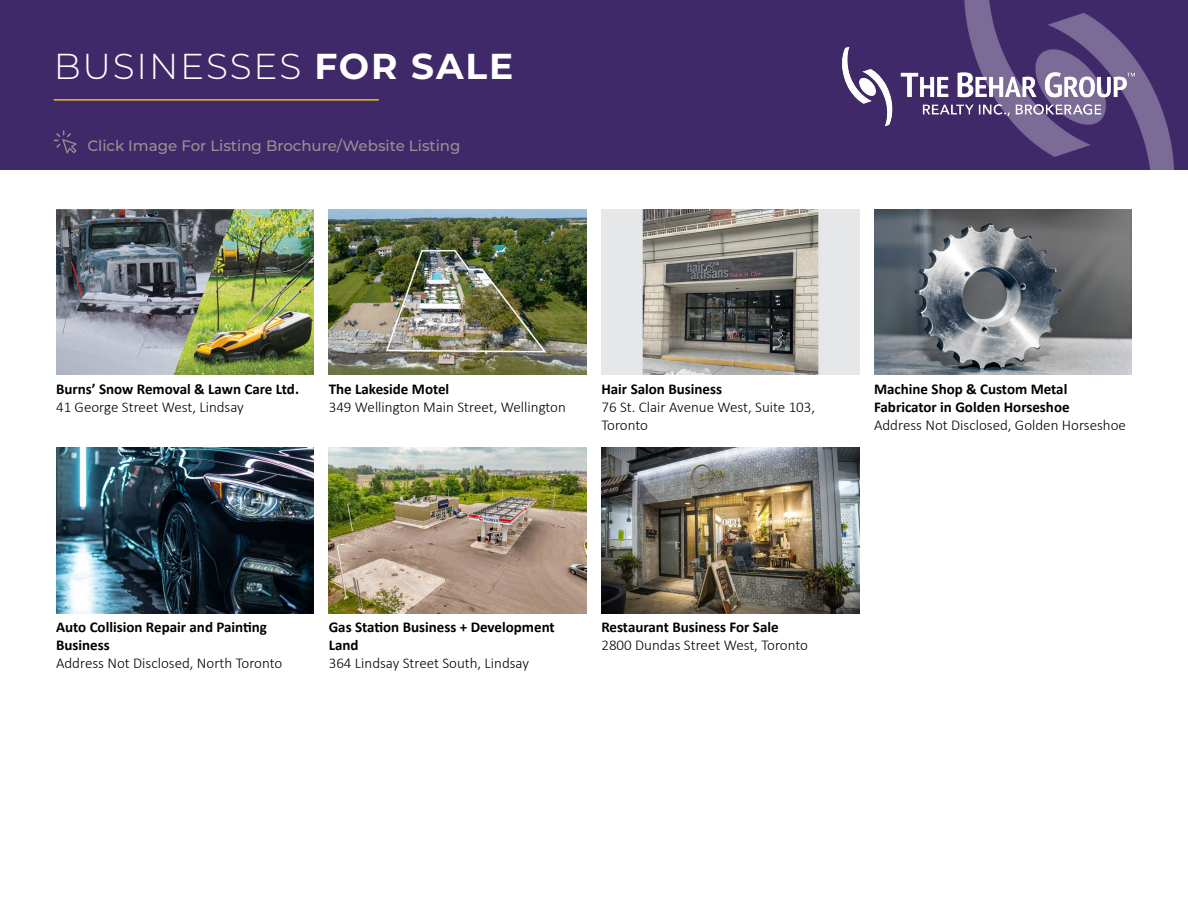
<style>
.page{position:relative;width:1188px;height:918px;background:#fff}
.page>*{position:absolute;margin:0;border:0;box-sizing:border-box;transform-origin:0 0}
.t1{font:300 36px "Montserrat";letter-spacing:.05em;color:#fff}
.t2{font:300 15px/18px "Calibri";color:#000}
.t3{font:700 15px/18px "Calibri";color:#000}
.t4{font:500 15px "Montserrat";color:#989190}
.s1{font-weight:700}
</style>
<div class="page">
<div style="left:0;top:0;width:1188px;height:170px;background:#402969"></div>
<svg style="left:54px;top:130px;width:23px;height:24px"></svg>
<img style="left:842px;top:46px;width:88px;height:81px">
<img style="left:930px;top:0;width:244px;height:170px">
<hr style="left:54px;top:99px;width:325px;height:2px;background:#f1be18">
<img style="left:56px;top:209px;width:258px;height:166px">
<img style="left:56px;top:448px;width:258px;height:165px">
<img style="left:329px;top:209px;width:257px;height:166px">
<img style="left:329px;top:448px;width:257px;height:165px">
<img style="left:601px;top:209px;width:258px;height:166px">
<img style="left:601px;top:448px;width:258px;height:165px">
<img style="left:874px;top:209px;width:258px;height:166px">
<h1 class="t1" style="left:54px;top:42px;width:461px">BUSINESSES <span class="s1">FOR SALE</span></h1>
<p class="t4" style="left:87px;top:135px;width:375px">Click Image For Listing Brochure/Website Listing</p>
<p class="t3" style="left:56px;top:379px;width:244px">Burns’ Snow Removal &amp; Lawn Care Ltd.</p>
<p class="t2" style="left:56px;top:397px;width:189px">41 George Street West, Lindsay</p>
<p class="t3" style="left:329px;top:379px;width:122px">The Lakeside Motel</p>
<p class="t2" style="left:329px;top:397px;width:239px">349 Wellington Main Street, Wellington</p>
<p class="t3" style="left:601px;top:379px;width:122px">Hair Salon Business</p>
<p class="t2" style="left:601px;top:397px;width:215px">76 St. Clair Avenue West, Suite 103,<br>Toronto</p>
<p class="t3" style="left:874px;top:379px;width:197px">Machine Shop &amp; Custom Metal<br>Fabricator in Golden Horseshoe</p>
<p class="t2" style="left:874px;top:415px;width:253px">Address Not Disclosed, Golden Horseshoe</p>
<p class="t3" style="left:56px;top:617px;width:213px">Auto Collision Repair and Painting<br>Business</p>
<p class="t2" style="left:56px;top:654px;width:228px">Address Not Disclosed, North Toronto</p>
<p class="t3" style="left:329px;top:617px;width:228px">Gas Station Business + Development<br>Land</p>
<p class="t2" style="left:329px;top:654px;width:202px">364 Lindsay Street South, Lindsay</p>
<p class="t3" style="left:601px;top:617px;width:179px">Restaurant Business For Sale</p>
<p class="t2" style="left:601px;top:636px;width:208px">2800 Dundas Street West, Toronto</p>
</div>
